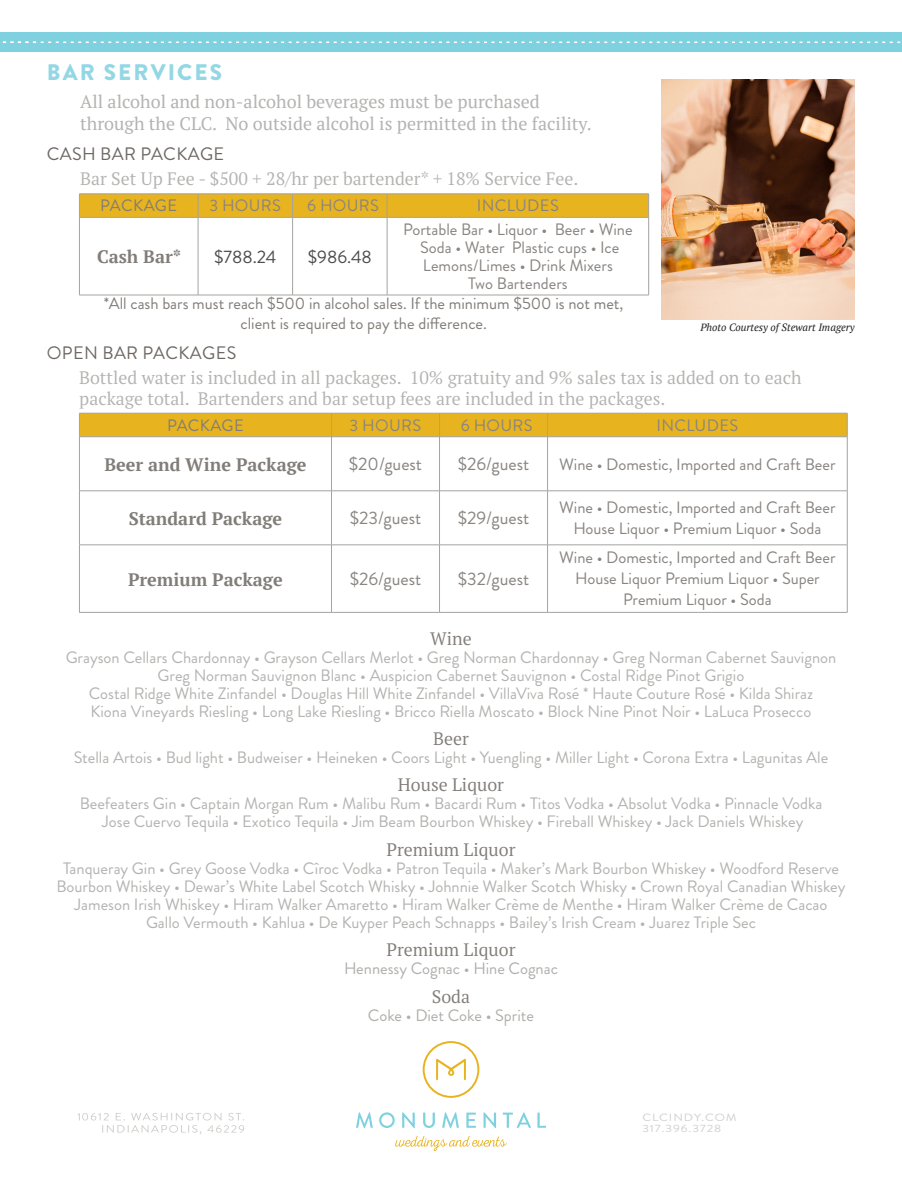
<style>
.page{position:relative;width:902px;height:1204px;background:#fff}
.page>*{position:absolute;margin:0;border:0;box-sizing:border-box;transform-origin:0 0}
.t1{font:900 22.5px "Brandon Grotesque";letter-spacing:.095em;color:#93d7e5}
.t2{font:18px/21.6px "PT Serif Pro";color:#b3b3b1}
.t3{font:18px/21.6px "PT Serif";color:#b3b3b1}
.t4{font:700 18px "PT Serif";color:#817d79}
.t5{font:18px "Brandon Grotesque";color:#888481}
.t6{font:18px "PT Serif Pro";color:#817d79}
.t7{font:18px "Brandon Grotesque";letter-spacing:.02em;color:#6d6863}
.t8{font:18px "Brandon Grotesque";color:#4b4c4d}
.t9{font:16.5px/18px "Brandon Grotesque";color:#b3b3b1;text-align:center}
.body_small{font:16.5px/21px "Brandon Grotesque";color:#888481;text-align:center}
.t10{font:16.5px/19.5px "Brandon Grotesque";color:#817d79;text-align:center}
.t11{font:16.5px "Brandon Grotesque";color:#b0afac}
.body_small-2{font:16.5px "Brandon Grotesque";letter-spacing:.02em;color:#888481}
.t12{font:16.5px "Brandon Grotesque";letter-spacing:.02em;color:#817d79}
.t13{font:italic 10.5px "PT Serif";color:#231f20}
.t14{font:10.5px/11.2px "Brandon Grotesque";letter-spacing:.075em;color:#d0cfcd;scale:1.19 1}
</style>
<div class="page">
<div style="left:0;top:33px;width:902px;height:19px;background:#7fd1e0"></div>
<svg style="left:356px;top:1112px;width:17px;height:15px"></svg>
<svg style="left:379px;top:1112px;width:16px;height:15px"></svg>
<svg style="left:402px;top:1112px;width:13px;height:15px"></svg>
<svg style="left:423px;top:1112px;width:12px;height:15px"></svg>
<svg style="left:442px;top:1112px;width:17px;height:15px"></svg>
<svg style="left:466px;top:1112px;width:10px;height:15px"></svg>
<svg style="left:483px;top:1112px;width:13px;height:15px"></svg>
<svg style="left:503px;top:1112px;width:28px;height:15px"></svg>
<svg style="left:537px;top:1112px;width:9px;height:15px"></svg>
<svg style="left:423px;top:1041px;width:56px;height:56px"></svg>
<svg style="left:395px;top:1136px;width:112px;height:14px"></svg>
<svg style="left:77px;top:1113px;width:167px;height:21px"></svg>
<svg style="left:2px;top:42px;width:899px;height:1px"></svg>
<img style="left:661px;top:79px;width:194px;height:240px">
<div style="left:79px;top:413px;width:769px;height:23px;background:#e7b31f"></div>
<hr style="left:79px;top:436px;width:252px;height:1px;background:#a3a3a1">
<hr style="left:79px;top:437px;width:1px;height:53px;background:#a3a3a1">
<hr style="left:331px;top:436px;width:108px;height:1px;background:#a3a3a1">
<hr style="left:331px;top:437px;width:1px;height:53px;background:#a3a3a1">
<hr style="left:439px;top:436px;width:108px;height:1px;background:#a3a3a1">
<hr style="left:439px;top:437px;width:1px;height:53px;background:#a3a3a1">
<hr style="left:547px;top:436px;width:300px;height:1px;background:#a3a3a1">
<hr style="left:547px;top:437px;width:1px;height:53px;background:#a3a3a1">
<hr style="left:847px;top:437px;width:1px;height:53px;background:#a3a3a1">
<hr style="left:79px;top:490px;width:252px;height:1px;background:#a3a3a1">
<hr style="left:79px;top:491px;width:1px;height:53px;background:#a3a3a1">
<hr style="left:331px;top:490px;width:108px;height:1px;background:#a3a3a1">
<hr style="left:331px;top:491px;width:1px;height:53px;background:#a3a3a1">
<hr style="left:439px;top:490px;width:108px;height:1px;background:#a3a3a1">
<hr style="left:439px;top:491px;width:1px;height:53px;background:#a3a3a1">
<hr style="left:547px;top:490px;width:300px;height:1px;background:#a3a3a1">
<hr style="left:547px;top:491px;width:1px;height:53px;background:#a3a3a1">
<hr style="left:847px;top:491px;width:1px;height:53px;background:#a3a3a1">
<hr style="left:79px;top:544px;width:252px;height:1px;background:#a3a3a1">
<hr style="left:79px;top:545px;width:1px;height:67px;background:#a3a3a1">
<hr style="left:331px;top:544px;width:108px;height:1px;background:#a3a3a1">
<hr style="left:331px;top:545px;width:1px;height:67px;background:#a3a3a1">
<hr style="left:439px;top:544px;width:108px;height:1px;background:#a3a3a1">
<hr style="left:439px;top:545px;width:1px;height:67px;background:#a3a3a1">
<hr style="left:547px;top:544px;width:300px;height:1px;background:#a3a3a1">
<hr style="left:547px;top:545px;width:1px;height:67px;background:#a3a3a1">
<hr style="left:847px;top:545px;width:1px;height:67px;background:#a3a3a1">
<hr style="left:79px;top:612px;width:252px;height:1px;background:#a3a3a1">
<hr style="left:331px;top:612px;width:108px;height:1px;background:#a3a3a1">
<hr style="left:439px;top:612px;width:108px;height:1px;background:#a3a3a1">
<hr style="left:547px;top:612px;width:300px;height:1px;background:#a3a3a1">
<hr style="left:79px;top:193px;width:119px;height:1px;background:#a3a3a1">
<hr style="left:198px;top:193px;width:95px;height:1px;background:#a3a3a1">
<hr style="left:293px;top:193px;width:94px;height:1px;background:#a3a3a1">
<hr style="left:387px;top:193px;width:262px;height:1px;background:#a3a3a1">
<svg style="left:79px;top:194px;width:570px;height:23px;background:#e4b222"></svg>
<hr style="left:79px;top:217px;width:119px;height:1px;background:#a3a3a1">
<hr style="left:79px;top:217px;width:1px;height:78px;background:#a3a3a1">
<hr style="left:198px;top:217px;width:95px;height:1px;background:#a3a3a1">
<hr style="left:198px;top:217px;width:1px;height:78px;background:#a3a3a1">
<hr style="left:293px;top:217px;width:94px;height:1px;background:#a3a3a1">
<hr style="left:292px;top:217px;width:1px;height:78px;background:#a3a3a1">
<hr style="left:387px;top:217px;width:262px;height:1px;background:#a3a3a1">
<hr style="left:387px;top:217px;width:1px;height:78px;background:#a3a3a1">
<hr style="left:648px;top:217px;width:1px;height:78px;background:#a3a3a1">
<hr style="left:79px;top:295px;width:119px;height:1px;background:#a3a3a1">
<hr style="left:198px;top:295px;width:95px;height:1px;background:#a3a3a1">
<hr style="left:293px;top:295px;width:94px;height:1px;background:#a3a3a1">
<hr style="left:387px;top:295px;width:262px;height:1px;background:#a3a3a1">
<p class="t1" style="left:47px;top:56px;width:177px">BAR SERVICES</p>
<p class="t3" style="left:80px;top:91px;width:513px">All alcohol and non-alcohol beverages must be purchased through the CLC. No outside alcohol is permitted in the facility.</p>
<p class="t7" style="left:47px;top:141px;width:179px">CASH BAR PACKAGE</p>
<p class="t2" style="left:80px;top:167px;width:500px">Bar Set Up Fee - $500 + 28/hr per bartender* + 18% Service Fee.</p>
<p class="t12" style="left:100px;top:194px;width:78px">PACKAGE</p>
<p class="body_small" style="left:209px;top:195px;width:73px">3 HOURS</p>
<p class="body_small" style="left:307px;top:195px;width:73px">6 HOURS</p>
<p class="body_small-2" style="left:477px;top:194px;width:83px">INCLUDES</p>
<p class="t4" style="left:97px;top:245px;width:86px">Cash Bar*</p>
<p class="t8" style="left:214px;top:244px;width:64px">$788.24</p>
<p class="t8" style="left:308px;top:244px;width:66px">$986.48</p>
<p class="body_small" style="left:403px;top:220px;width:231px;line-height:18px">Portable Bar • Liquor • Beer • Wine<br>Soda • Water Plastic cups • Ice<br>Lemons/Limes • Drink Mixers<br>Two Bartenders</p>
<p class="t10" style="left:104px;top:294px;width:521px">*All cash bars must reach $500 in alcohol sales. If the minimum $500 is not met, client is required to pay the difference.</p>
<p class="t13" style="left:700px;top:320px;width:156px">Photo Courtesy of Stewart Imagery</p>
<p class="t7" style="left:47px;top:340px;width:191px">OPEN BAR PACKAGES</p>
<p class="t2" style="left:79px;top:366px;width:724px">Bottled water is included in all packages. 10% gratuity and 9% sales tax is added on to each package total. Bartenders and bar setup fees are included in the packages.</p>
<p class="t12" style="left:167px;top:413px;width:78px">PACKAGE</p>
<p class="body_small" style="left:350px;top:415px;width:73px">3 HOURS</p>
<p class="body_small" style="left:461px;top:415px;width:73px">6 HOURS</p>
<p class="body_small-2" style="left:656px;top:413px;width:83px">INCLUDES</p>
<p class="t4" style="left:104px;top:452px;width:204px">Beer and Wine Package</p>
<p class="t5" style="left:349px;top:451px;width:75px">$20/guest</p>
<p class="t5" style="left:458px;top:451px;width:73px">$26/guest</p>
<p class="body_small" style="left:559px;top:453px;width:278px">Wine • Domestic, Imported and Craft Beer</p>
<p class="t4" style="left:129px;top:506px;width:155px">Standard Package</p>
<p class="t5" style="left:350px;top:505px;width:73px">$23/guest</p>
<p class="t5" style="left:458px;top:505px;width:73px">$29/guest</p>
<p class="body_small" style="left:559px;top:497px;width:278px">Wine • Domestic, Imported and Craft Beer<br>House Liquor • Premium Liquor • Soda</p>
<p class="t4" style="left:128px;top:567px;width:156px">Premium Package</p>
<p class="t5" style="left:350px;top:566px;width:73px">$26/guest</p>
<p class="t5" style="left:458px;top:566px;width:73px">$32/guest</p>
<p class="body_small" style="left:559px;top:547px;width:278px">Wine • Domestic, Imported and Craft Beer<br>House Liquor Premium Liquor • Super<br>Premium Liquor • Soda</p>
<p class="t6" style="left:430px;top:626px;width:43px">Wine</p>
<p class="t9" style="left:66px;top:648px;width:772px">Grayson Cellars Chardonnay • Grayson Cellars Merlot • Greg Norman Chardonnay • Greg Norman Cabernet Sauvignon Greg Norman Sauvignon Blanc • Auspicion Cabernet Sauvignon • Costal Ridge Pinot Grigio<br>Costal Ridge White Zinfandel • Douglas Hill White Zinfandel • VillaViva Rosé * Haute Couture Rosé • Kilda Shiraz<br>Kiona Vineyards Riesling • Long Lake Riesling • Bricco Riella Moscato • Block Nine Pinot Noir • LaLuca Prosecco</p>
<p class="t6" style="left:433px;top:726px;width:37px">Beer</p>
<p class="t9" style="left:74px;top:748px;width:756px">Stella Artois • Bud light • Budweiser • Heineken • Coors Light • Yuengling • Miller Light • Corona Extra • Lagunitas Ale</p>
<p class="t6" style="left:398px;top:772px;width:108px">House Liquor</p>
<p class="t9" style="left:80px;top:794px;width:744px">Beefeaters Gin • Captain Morgan Rum • Malibu Rum • Bacardi Rum • Titos Vodka • Absolut Vodka • Pinnacle Vodka<br>Jose Cuervo Tequila • Exotico Tequila • Jim Beam Bourbon Whiskey • Fireball Whiskey • Jack Daniels Whiskey</p>
<p class="t6" style="left:386px;top:837px;width:131px">Premium Liquor</p>
<p class="t9" style="left:56px;top:859px;width:790px">Tanqueray Gin • Grey Goose Vodka • Cîroc Vodka • Patron Tequila • Maker’s Mark Bourbon Whiskey • Woodford Reserve Bourbon Whiskey • Dewar’s White Label Scotch Whisky • Johnnie Walker Scotch Whisky • Crown Royal Canadian Whiskey Jameson Irish Whiskey • Hiram Walker Amaretto • Hiram Walker Crème de Menthe • Hiram Walker Crème de Cacao Gallo Vermouth • Kahlua • De Kuyper Peach Schnapps • Bailey’s Irish Cream • Juarez Triple Sec</p>
<p class="t6" style="left:386px;top:937px;width:131px">Premium Liquor</p>
<p class="t11" style="left:344px;top:956px;width:215px">Hennessy Cognac • Hine Cognac</p>
<p class="t6" style="left:432px;top:984px;width:40px">Soda</p>
<p class="t11" style="left:368px;top:1003px;width:168px">Coke • Diet Coke • Sprite</p>
<p class="t14" style="left:642px;top:1111px;width:81px">CLCINDY.COM<br>317.396.3728</p>
</div>
